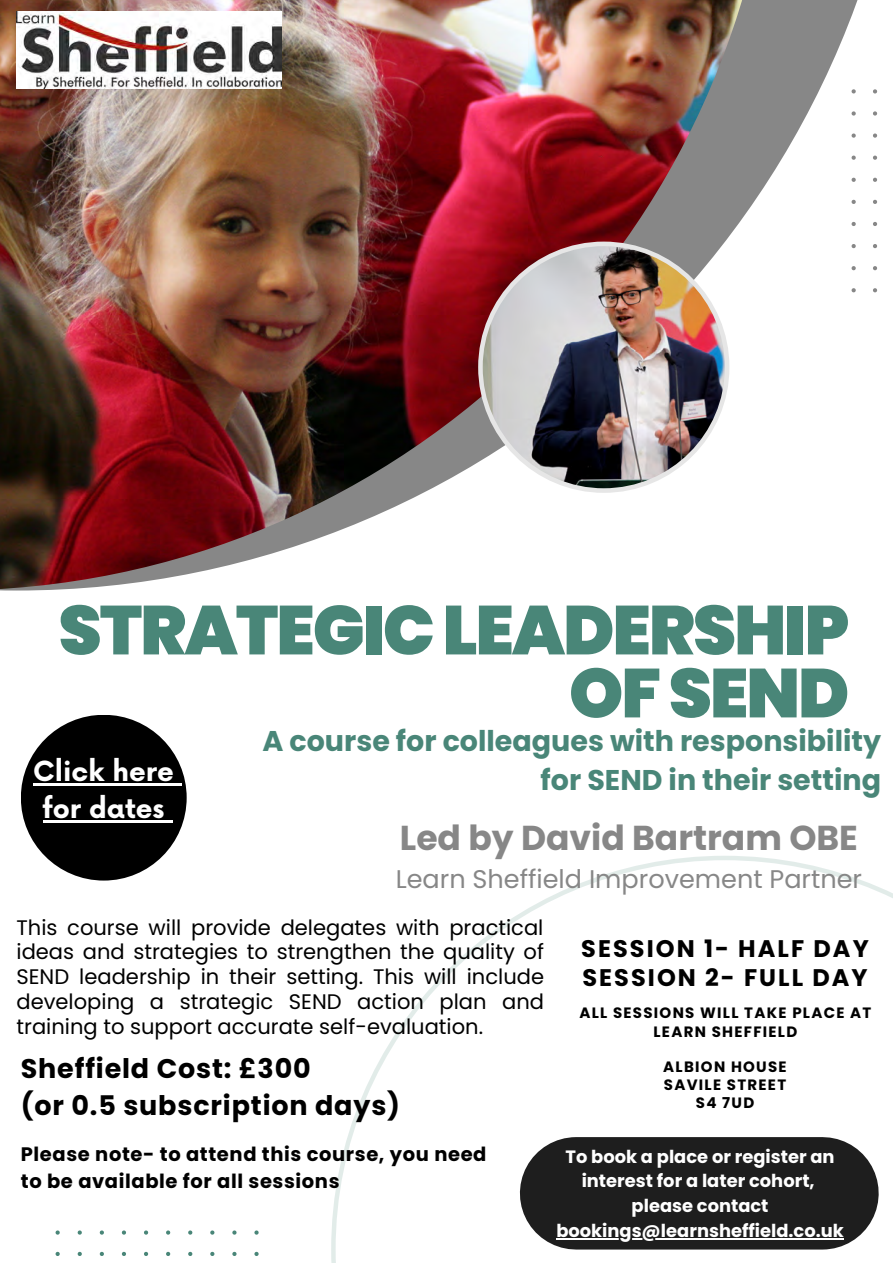
<style>
.page{position:relative;width:893px;height:1264px;background:#fff}
.page>*{position:absolute;margin:0;border:0;box-sizing:border-box;transform-origin:0 0}
.t1{font:900 69px/63px "Poppins";letter-spacing:-.03em;color:#498678;text-align:right}
.t2{font:700 34.5px "Poppins";color:#878787}
.t3{font:700 28.5px/39.3px "Poppins";color:#498678;text-align:right}
.t4{font:700 27px "Poppins";letter-spacing:.03em;color:#000}
.t5{font:700 27px "Now";color:#fff}
.t6{font:25.5px "Poppins";color:#878787}
.t7{font:700 24px "Poppins";letter-spacing:.085em;color:#000}
.t8{font:21px/24.8px "Poppins";color:#000;text-align:justify}
.t9{font:700 19.5px/27px "Poppins";letter-spacing:.03em;color:#000}
.t10{font:700 17.85px/24.8px "Poppins";color:#fff;text-align:center}
.t11{font:700 15px/18.3px "Poppins";letter-spacing:.085em;color:#000;text-align:center}
</style>
<div class="page">
<svg style="left:776px;top:0;width:100px;height:293px"></svg>
<img style="left:0;top:0;width:776px;height:590px">
<img style="left:478px;top:241px;width:251px;height:252px">
<svg style="left:331px;top:856px;width:561px;height:406px"></svg>
<svg style="left:851px;top:89px;width:27px;height:203px"></svg>
<svg style="left:56px;top:1230px;width:202px;height:26px"></svg>
<div style="left:576px;top:1137px;width:246px;height:112px;background:#1e1e1e"></div>
<hr style="left:556px;top:1237px;width:287px;height:1px;background:#fff">
<img style="left:17px;top:11px;width:265px;height:78px">
<div style="left:21px;top:714px;width:166px;height:166px;background:#000;border-radius:50%"></div>
<hr style="left:33px;top:783px;width:141px;height:2px;background:#fff">
<svg style="left:174px;top:783px;width:8px;height:2px"></svg>
<hr style="left:43px;top:820px;width:121px;height:2px;background:#fff">
<svg style="left:164px;top:820px;width:8px;height:2px"></svg>
<p class="t1" style="left:59px;top:598px;width:792px">STRATEGIC LEADERSHIP<br>OF SEND</p>
<p class="t5" style="left:33px;top:756px;width:142px">Click here</p>
<p class="t5" style="left:43px;top:793px;width:123px">for dates</p>
<p class="t3" style="left:262px;top:721px;width:620px">A course for colleagues with responsibility for SEND in their setting</p>
<p class="t2" style="left:400px;top:813px;width:459px">Led by David Bartram OBE</p>
<p class="t6" style="left:395px;top:861px;width:468px">Learn Sheffield Improvement Partner</p>
<p class="t8" style="left:17px;top:915px;width:529px">This course will provide delegates with practical ideas and strategies to strengthen the quality of SEND leadership in their setting. This will include developing a strategic SEND action plan and training to support accurate self-evaluation.</p>
<p class="t4" style="left:21px;top:1049px;width:291px">Sheffield Cost: £300</p>
<p class="t4" style="left:21px;top:1086px;width:381px">(or 0.5 subscription days)</p>
<p class="t9" style="left:21px;top:1140px;width:467px">Please note- to attend this course, you need to be available for all sessions</p>
<p class="t7" style="left:581px;top:931px;width:289px">SESSION 1- HALF DAY</p>
<p class="t7" style="left:582px;top:960px;width:287px">SESSION 2- FULL DAY</p>
<p class="t11" style="left:579px;top:1003px;width:293px">ALL SESSIONS WILL TAKE PLACE AT<br>LEARN SHEFFIELD</p>
<p class="t11" style="left:663px;top:1057px;width:125px">ALBION HOUSE</p>
<p class="t11" style="left:663px;top:1075px;width:124px">SAVILE STREET</p>
<p class="t11" style="left:695px;top:1093px;width:60px">S4 7UD</p>
<p class="t10" style="left:565px;top:1143px;width:270px">To book a place or register an interest for a later cohort,</p>
<p class="t10" style="left:556px;top:1193px;width:289px">please contact bookings@learnsheffield.co.uk</p>
</div>
